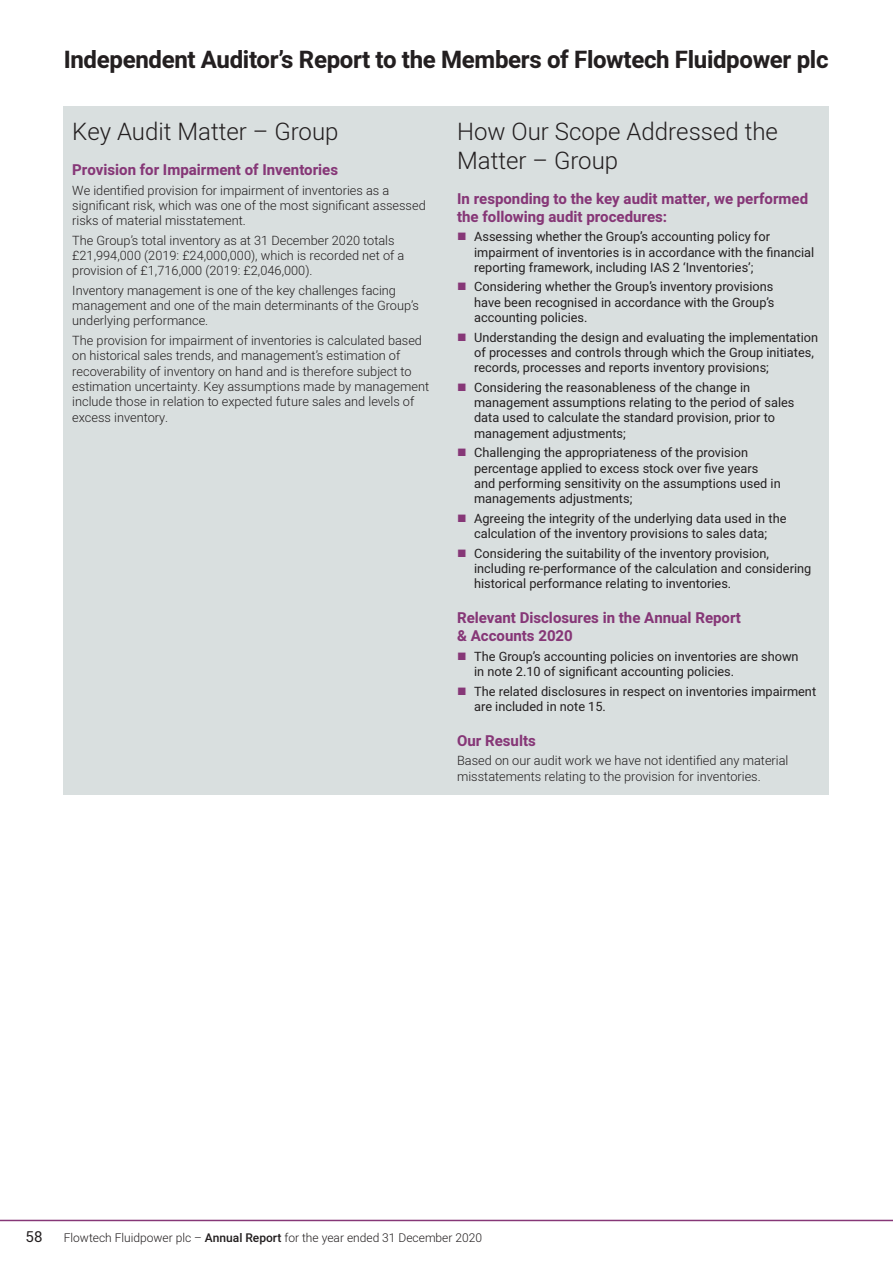
<style>
.page{position:relative;width:893px;height:1263px;background:#fff}
.page>*{position:absolute;margin:0;border:0;box-sizing:border-box;transform-origin:0 0}
.t1{font:700 24px "Heebo";letter-spacing:-.015em;color:#231f20}
.t2{font:300 24px/28.8px "Heebo";color:#231f20}
.t3{font:700 15px/18px "Heebo";color:#863777}
.t4{font:15px "Heebo";color:#231f20}
.t5{font:12.75px/15.3px "Heebo";color:#231f20}
.t6{font:300 12.75px/15.3px "Heebo";color:#231f20}
.t7{font:300 12px "Heebo";color:#231f20}
.s1{font-weight:500}
</style>
<div class="page">
<hr style="left:0;top:1220px;width:893px;height:1px;background:#863777">
<div style="left:64px;top:106px;width:765px;height:689px;background:#d9dfdf"></div>
<h1 class="t1" style="left:64px;top:43px;width:766px">Independent Auditor’s Report to the Members of Flowtech Fluidpower plc</h1>
<h1 class="t2" style="left:72px;top:117px;width:268px">Key Audit Matter – Group</h1>
<p class="t3" style="left:72px;top:161px;width:267px">Provision for Impairment of Inventories</p>
<p class="t6" style="left:72px;top:182px;width:355px">We identified provision for impairment of inventories as a significant risk, which was one of the most significant assessed risks of material misstatement.</p>
<p class="t6" style="left:72px;top:232px;width:334px">The Group’s total inventory as at 31 December 2020 totals £21,994,000 (2019: £24,000,000), which is recorded net of a provision of £1,716,000 (2019: £2,046,000).</p>
<p class="t6" style="left:72px;top:282px;width:348px">Inventory management is one of the key challenges facing management and one of the main determinants of the Group’s underlying performance.</p>
<p class="t6" style="left:72px;top:333px;width:358px">The provision for impairment of inventories is calculated based on historical sales trends, and management’s estimation of recoverability of inventory on hand and is therefore subject to estimation uncertainty. Key assumptions made by management include those in relation to expected future sales and levels of excess inventory.</p>
<h1 class="t2" style="left:457px;top:117px;width:322px">How Our Scope Addressed the<br>Matter – Group</h1>
<p class="t3" style="left:457px;top:190px;width:352px">In responding to the key audit matter, we performed the following audit procedures:</p>
<p class="t5" style="left:474px;top:229px;width:342px">Assessing whether the Group’s accounting policy for impairment of inventories is in accordance with the financial reporting framework, including IAS 2 ‘Inventories’;</p>
<p class="t5" style="left:474px;top:279px;width:302px;text-align:justify">Considering whether the Group’s inventory provisions have been recognised in accordance with the Group’s accounting policies.</p>
<p class="t5" style="left:474px;top:329px;width:345px">Understanding the design and evaluating the implementation of processes and controls through which the Group initiates, records, processes and reports inventory provisions;</p>
<p class="t5" style="left:474px;top:380px;width:322px">Considering the reasonableness of the change in management assumptions relating to the period of sales data used to calculate the standard provision, prior to management adjustments;</p>
<p class="t5" style="left:474px;top:445px;width:308px">Challenging the appropriateness of the provision percentage applied to excess stock over five years and performing sensitivity on the assumptions used in managements adjustments;</p>
<p class="t5" style="left:474px;top:510px;width:314px">Agreeing the integrity of the underlying data used in the calculation of the inventory provisions to sales data;</p>
<p class="t5" style="left:474px;top:545px;width:339px">Considering the suitability of the inventory provision, including re-performance of the calculation and considering historical performance relating to inventories.</p>
<p class="t3" style="left:457px;top:609px;width:285px">Relevant Disclosures in the Annual Report &amp; Accounts 2020</p>
<p class="t5" style="left:474px;top:648px;width:326px">The Group’s accounting policies on inventories are shown in note 2.10 of significant accounting policies.</p>
<p class="t5" style="left:474px;top:683px;width:344px">The related disclosures in respect on inventories impairment are included in note 15.</p>
<p class="t3" style="left:457px;top:732px;width:80px">Our Results</p>
<p class="t6" style="left:457px;top:753px;width:333px">Based on our audit work we have not identified any material misstatements relating to the provision for inventories.</p>
<p class="t4" style="left:26px;top:1226px;width:18px">58</p>
<p class="t7" style="left:64px;top:1229px;width:420px">Flowtech Fluidpower plc – <span class="s1">Annual Report</span> for the year ended 31 December 2020</p>
</div>
